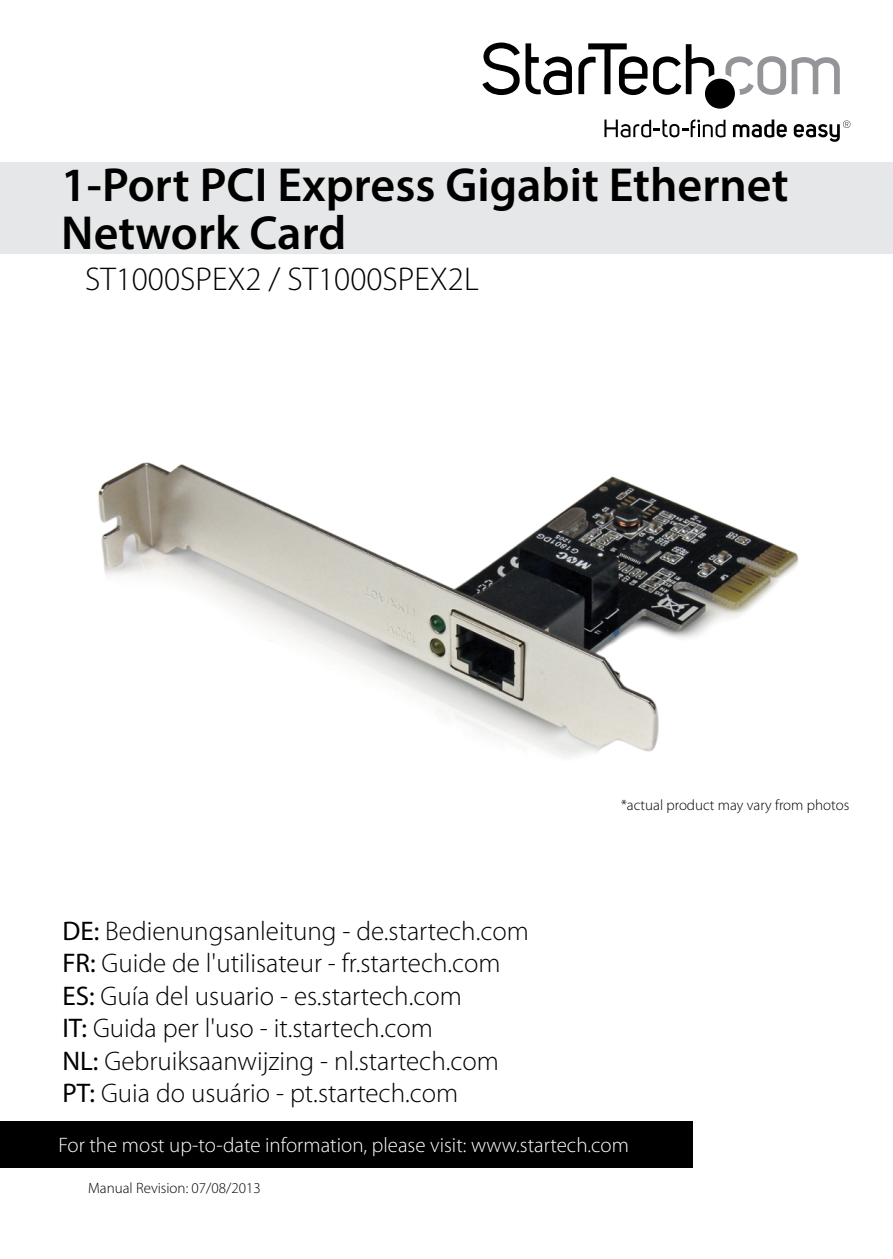
<style>
.page{position:relative;width:893px;height:1259px;background:#fff}
.page>*{position:absolute;margin:0;border:0;box-sizing:border-box;transform-origin:0 0}
.t1{font:600 48px/48px "Myriad Pro";color:#000}
.t2{font:300 33px "Myriad Pro";color:#000}
.t3{font:300 27px/32.4px "Myriad Pro";color:#000}
.t4{font:300 21px "Myriad Pro";color:#fff}
.t5{font:300 15px "Myriad Pro";color:#000}
.s1{font-weight:400}
</style>
<div class="page">
<svg style="left:792px;top:57px;width:48px;height:37px"></svg>
<svg style="left:725px;top:56px;width:61px;height:39px"></svg>
<svg style="left:794px;top:120px;width:56px;height:22px"></svg>
<svg style="left:733px;top:119px;width:54px;height:19px"></svg>
<svg style="left:604px;top:119px;width:121px;height:18px"></svg>
<svg style="left:482px;top:43px;width:90px;height:52px"></svg>
<svg style="left:578px;top:43px;width:69px;height:52px"></svg>
<svg style="left:653px;top:44px;width:61px;height:51px"></svg>
<div style="left:705px;top:79px;width:30px;height:30px;background:#000;border-radius:50%"></div>
<div style="left:0;top:1121px;width:692px;height:46px;background:#000"></div>
<div style="left:0;top:162px;width:893px;height:92px;background:#e6e7e8"></div>
<img style="left:98px;top:462px;width:701px;height:296px">
<h1 class="t1" style="left:61px;top:160px;width:729px">1-Port PCI Express Gigabit Ethernet<br>Network Card</h1>
<p class="t2" style="left:85px;top:260px;width:395px">ST1000SPEX2 / ST1000SPEX2L</p>
<p class="t3" style="left:62px;top:914px;width:468px"><span class="s1">DE:</span> Bedienungsanleitung - de.startech.com <span class="s1">FR:</span> Guide de l'utilisateur - fr.startech.com <span class="s1">ES:</span> Guía del usuario - es.startech.com<br><span class="s1">IT:</span> Guida per l'uso - it.startech.com<br><span class="s1">NL:</span> Gebruiksaanwijzing - nl.startech.com <span class="s1">PT:</span> Guia do usuário - pt.startech.com</p>
<p class="t5" style="left:621px;top:795px;width:230px">*actual product may vary from photos</p>
<p class="t4" style="left:58px;top:1132px;width:572px">For the most up-to-date information, please visit: www.startech.com</p>
<p class="t5" style="left:88px;top:1178px;width:174px">Manual Revision: 07/08/2013</p>
</div>
